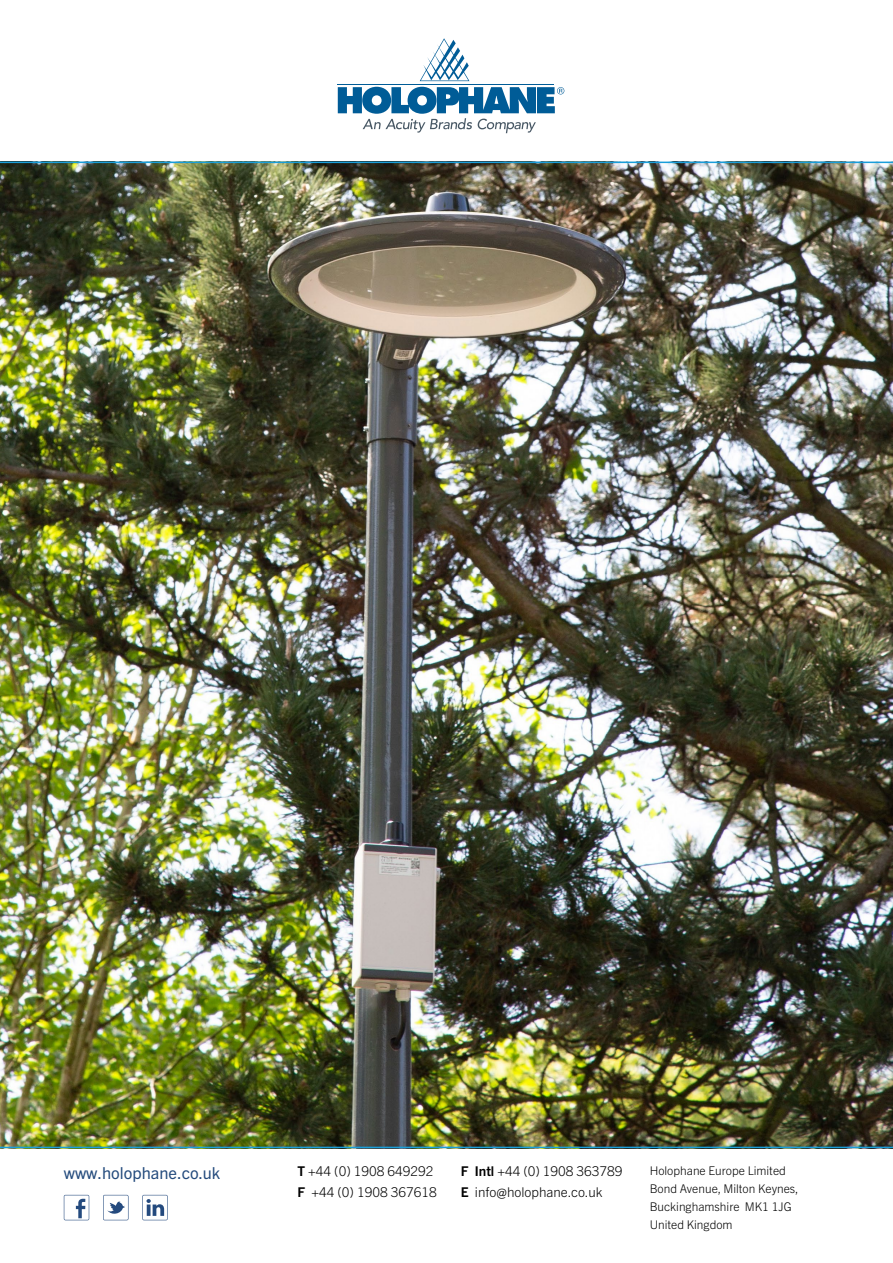
<style>
.page{position:relative;width:893px;height:1263px;background:#fff}
.page>*{position:absolute;margin:0;border:0;box-sizing:border-box;transform-origin:0 0}
.t1{font:16.5px "Trade Gothic Next LT Pro";color:#244b7d}
.t2{font:300 13.5px/21px "Trade Gothic Next LT Pro";color:#000}
.t3{font:300 12px/18px "Trade Gothic Next LT Pro";color:#000}
.s1{font-weight:700}
</style>
<div class="page">
<img style="left:0;top:163px;width:893px;height:984px">
<hr style="left:0;top:162px;width:893px;height:1px;background:#199eda">
<hr style="left:0;top:1147px;width:893px;height:1px;background:#199eda">
<svg style="left:64px;top:1195px;width:25px;height:25px"></svg>
<svg style="left:103px;top:1195px;width:25px;height:25px"></svg>
<svg style="left:142px;top:1195px;width:26px;height:25px"></svg>
<hr style="left:338px;top:84px;width:216px;height:1px;background:#005c97">
<svg style="left:420px;top:38px;width:49px;height:43px"></svg>
<svg style="left:338px;top:87px;width:226px;height:46px"></svg>
<h1 class="t1" style="left:64px;top:1161px;width:158px">www.holophane.co.uk</h1>
<p class="t2" style="left:298px;top:1160px;width:141px"><span class="s1">T</span> +44 (0) 1908 649292<br><span class="s1">F</span> +44 (0) 1908 367618</p>
<p class="t2" style="left:461px;top:1160px;width:163px"><span class="s1">F Intl</span> +44 (0) 1908 363789<br><span class="s1">E</span> info@holophane.co.uk</p>
<p class="t3" style="left:650px;top:1161px;width:150px">Holophane Europe Limited<br>Bond Avenue, Milton Keynes,<br>Buckinghamshire MK1 1JG<br>United Kingdom</p>
</div>
